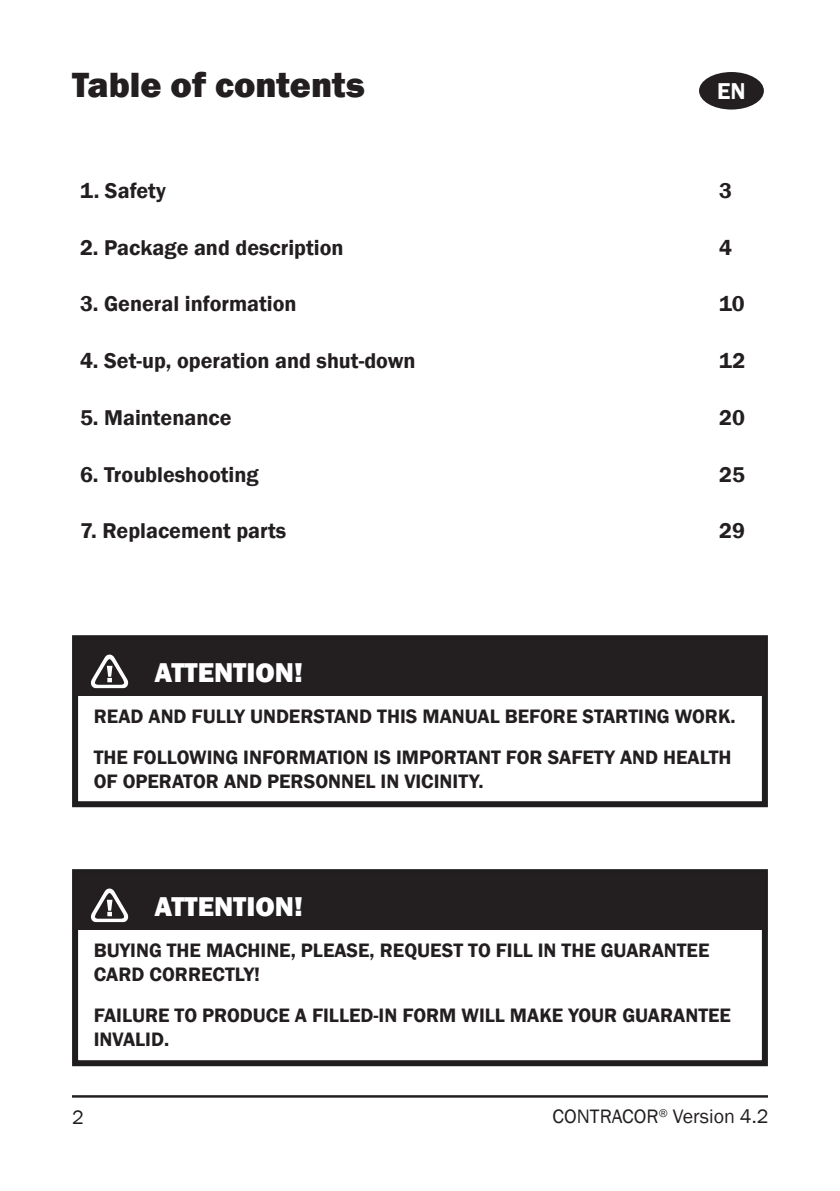
<style>
.page{position:relative;width:840px;height:1191px;background:#fff}
.page>*{position:absolute;margin:0;border:0;box-sizing:border-box;transform-origin:0 0}
.t1{font:800 36px "Franklin Gothic";color:#231f20}
.t2{font:800 28px "Franklin Gothic";color:#fff}
.t3{font:600 23.6px "Franklin Gothic";color:#fff}
.t4{font:600 22px "Franklin Gothic";color:#231f20}
.t5{font:600 20px/24px "Franklin Gothic";color:#231f20}
.t6{font:20px "Franklin Gothic";color:#231f20}
</style>
<div class="page">
<hr style="left:72px;top:1095px;width:695px;height:2px;background:#231f20">
<div style="left:72px;top:635px;width:695px;height:172px;border:6px solid #201d1e"></div>
<div style="left:75px;top:639px;width:689px;height:56px;background:#231f20"></div>
<svg style="left:91px;top:654px;width:37px;height:34px"></svg>
<div style="left:72px;top:869px;width:695px;height:197px;border:6px solid #201d1e"></div>
<div style="left:75px;top:873px;width:689px;height:56px;background:#231f20"></div>
<svg style="left:91px;top:888px;width:37px;height:34px"></svg>
<div style="left:698px;top:72px;width:65px;height:38px;background:#231f20;border-radius:50%"></div>
<h1 class="t1" style="left:72px;top:62px;width:294px">Table of contents</h1>
<p class="t3" style="left:716px;top:76px;width:30px">EN</p>
<p class="t4" style="left:80px;top:177px;width:87px">1. Safety</p>
<p class="t4" style="left:718px;top:177px;width:14px">3</p>
<p class="t4" style="left:80px;top:234px;width:265px">2. Package and description</p>
<p class="t4" style="left:718px;top:234px;width:14px">4</p>
<p class="t4" style="left:80px;top:290px;width:218px">3. General information</p>
<p class="t4" style="left:718px;top:290px;width:27px">10</p>
<p class="t4" style="left:80px;top:347px;width:337px">4. Set-up, operation and shut-down</p>
<p class="t4" style="left:718px;top:347px;width:28px">12</p>
<p class="t4" style="left:80px;top:404px;width:153px">5. Maintenance</p>
<p class="t4" style="left:718px;top:404px;width:27px">20</p>
<p class="t4" style="left:80px;top:461px;width:180px">6. Troubleshooting</p>
<p class="t4" style="left:718px;top:461px;width:27px">25</p>
<p class="t4" style="left:80px;top:517px;width:208px">7. Replacement parts</p>
<p class="t4" style="left:718px;top:517px;width:27px">29</p>
<h2 class="t2" style="left:154px;top:654px;width:150px">ATTENTION!</h2>
<p class="t5" style="left:94px;top:696px;width:643px;line-height:41px">READ AND FULLY UNDERSTAND THIS MANUAL BEFORE STARTING WORK.<br>THE FOLLOWING INFORMATION IS IMPORTANT FOR SAFETY AND HEALTH</p>
<p class="t5" style="left:94px;top:770px;width:391px">OF OPERATOR AND PERSONNEL IN VICINITY.</p>
<h2 class="t2" style="left:154px;top:888px;width:150px">ATTENTION!</h2>
<p class="t5" style="left:94px;top:938px;width:616px">BUYING THE MACHINE, PLEASE, REQUEST TO FILL IN THE GUARANTEE<br>CARD CORRECTLY!</p>
<p class="t5" style="left:94px;top:1003px;width:638px">FAILURE TO PRODUCE A FILLED-IN FORM WILL MAKE YOUR GUARANTEE<br>INVALID.</p>
<p class="t6" style="left:72px;top:1104px;width:13px">2</p>
<p class="t6" style="left:552px;top:1104px;width:217px">CONTRACOR<sup>®</sup> Version 4.2</p>
</div>
